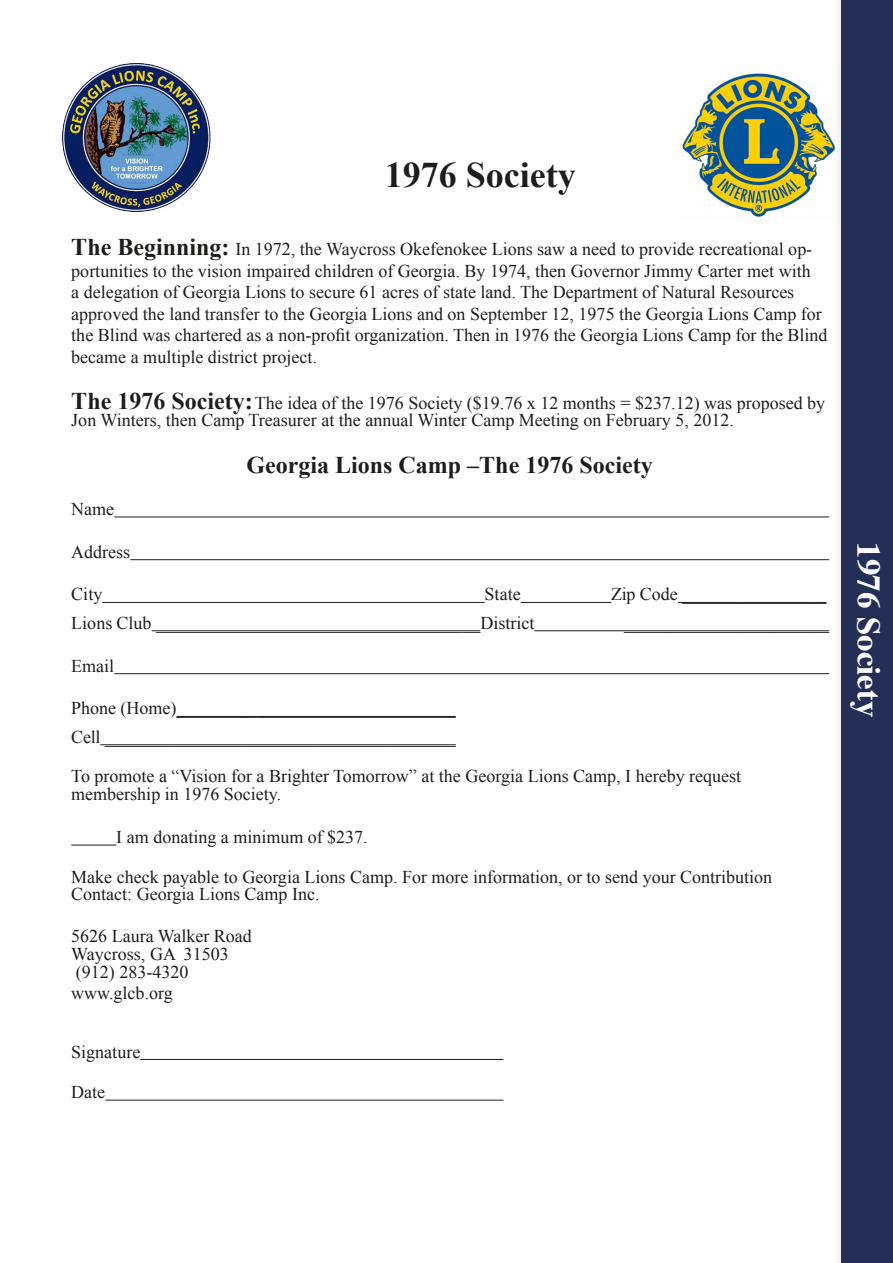
<style>
.page{position:relative;width:893px;height:1263px;background:#fff}
.page>*{position:absolute;margin:0;border:0;box-sizing:border-box;transform-origin:0 0}
.t1{font:700 36px "Times New Roman";color:#1d1d1b}
.t2{font:700 33px "Times";color:#fff}
.t3{font:700 24px "Times New Roman";color:#1d1d1b}
.t4{font:18px/21.6px "Times New Roman";color:#1d1d1b}
.s1{font-weight:700;font-size:24px}
</style>
<div class="page">
<div style="left:831px;top:0;width:61px;height:1263px;background:#1d1d1b;opacity:.28"></div>
<div style="left:842px;top:0;width:50px;height:1263px;background:#242f57"></div>
<hr style="left:114px;top:517px;width:715px;height:1px;background:#1d1d1b">
<hr style="left:130px;top:559px;width:699px;height:1px;background:#1d1d1b">
<hr style="left:102px;top:602px;width:382px;height:1px;background:#1d1d1b">
<hr style="left:520px;top:602px;width:91px;height:1px;background:#1d1d1b">
<hr style="left:678px;top:602px;width:148px;height:1px;background:#1d1d1b">
<hr style="left:152px;top:630px;width:328px;height:1px;background:#1d1d1b">
<hr style="left:534px;top:630px;width:295px;height:1px;background:#1d1d1b">
<hr style="left:114px;top:673px;width:715px;height:1px;background:#1d1d1b">
<hr style="left:177px;top:716px;width:279px;height:1px;background:#1d1d1b">
<hr style="left:100px;top:744px;width:356px;height:1px;background:#1d1d1b">
<hr style="left:71px;top:845px;width:45px;height:1px;background:#1d1d1b">
<hr style="left:140px;top:1059px;width:363px;height:1px;background:#1d1d1b">
<hr style="left:105px;top:1100px;width:398px;height:1px;background:#1d1d1b">
<img style="left:62px;top:64px;width:149px;height:147px">
<img style="left:682px;top:64px;width:152px;height:156px">
<h1 class="t1" style="left:385px;top:150px;width:192px">1976 Society</h1>
<p class="t4" style="left:71px;top:238px;width:757px"><span class="s1">The Beginning:</span> In 1972, the Waycross Okefenokee Lions saw a need to provide recreational op&shy;portunities to the vision impaired children of Georgia. By 1974, then Governor Jimmy Carter met with<br>a delegation of Georgia Lions to secure 61 acres of state land. The Department of Natural Resources approved the land transfer to the Georgia Lions and on September 12, 1975 the Georgia Lions Camp for the Blind was chartered as a non-profit organization. Then in 1976 the Georgia Lions Camp for the Blind became a multiple district project.</p>
<p class="t4" style="left:71px;top:394px;width:755px;line-height:17.5px"><span class="s1">The 1976 Society:</span> The idea of the 1976 Society ($19.76 x 12 months = $237.12) was proposed by<br>Jon Winters, then Camp Treasurer at the annual Winter Camp Meeting on February 5, 2012.</p>
<h3 class="t3" style="left:246px;top:449px;width:408px">Georgia Lions Camp –The 1976 Society</h3>
<p class="t4" style="left:71px;top:498px;width:44px">Name</p>
<p class="t4" style="left:71px;top:541px;width:60px">Address</p>
<p class="t4" style="left:71px;top:583px;width:33px">City</p>
<p class="t4" style="left:484px;top:583px;width:37px">State</p>
<p class="t4" style="left:611px;top:583px;width:217px">Zip Code ________________</p>
<p class="t4" style="left:71px;top:612px;width:464px">Lions Club ____________________________________District</p>
<p class="t4" style="left:624px;top:612px;width:207px">_______________________</p>
<p class="t4" style="left:71px;top:655px;width:45px">Email</p>
<p class="t4" style="left:71px;top:694px;width:386px;line-height:28.3px">Phone (Home)_______________________________<br>Cell _______________________________________</p>
<p class="t4" style="left:71px;top:767px;width:671px;line-height:18.1px">To promote a “Vision for a Brighter Tomorrow” at the Georgia Lions Camp, I hereby request membership in 1976 Society.</p>
<p class="t4" style="left:71px;top:817px;width:702px;line-height:39.6px;text-indent:45px">I am donating a minimum of $237.<br>Make check payable to Georgia Lions Camp. For more information, or to send your Contribution</p>
<p class="t4" style="left:71px;top:883px;width:250px">Contact: Georgia Lions Camp Inc.</p>
<p class="t4" style="left:71px;top:927px;width:182px;line-height:18.1px">5626 Laura Walker Road<br>Waycross, GA 31503 (912) 283-4320</p>
<p class="t4" style="left:71px;top:982px;width:103px">www.glcb.org</p>
<p class="t4" style="left:71px;top:1040px;width:70px">Signature</p>
<p class="t4" style="left:71px;top:1081px;width:35px">Date</p>
<h2 class="t2" style="left:900px;top:542px;width:177px;rotate:90deg">1976 Society</h2>
</div>
